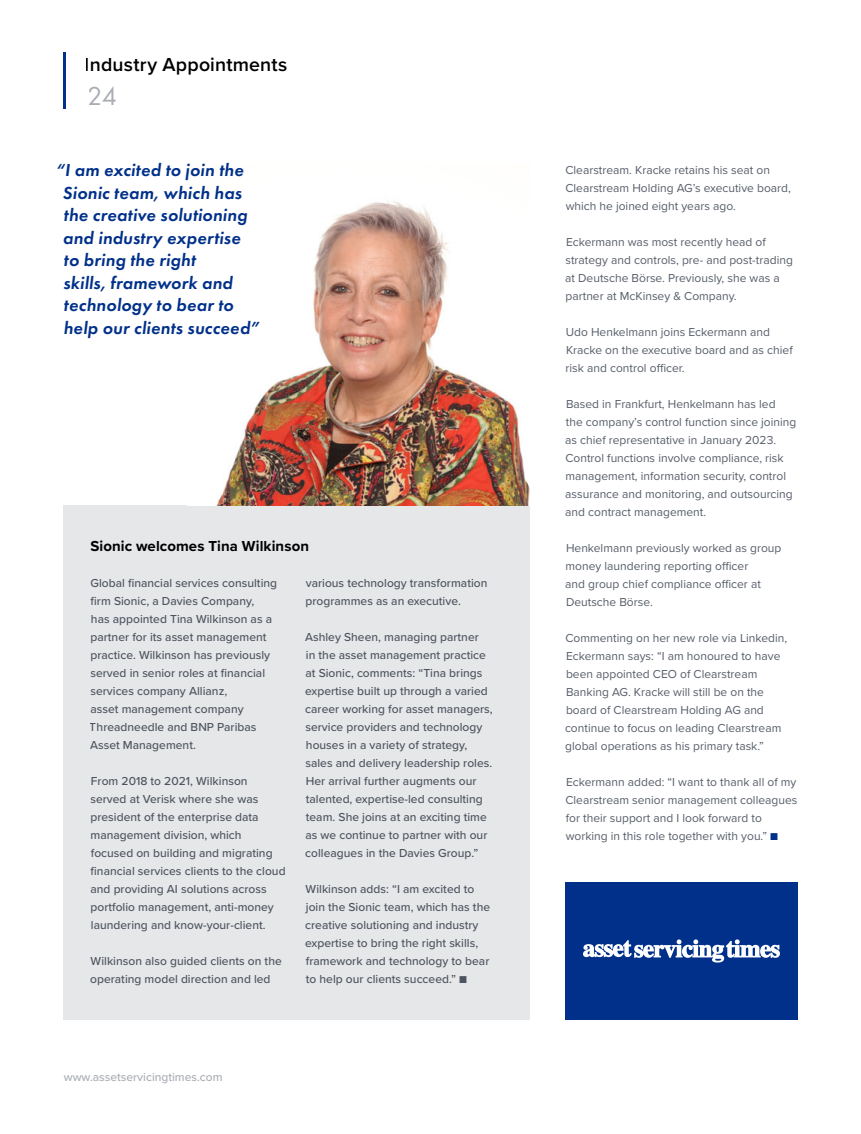
<style>
.page{position:relative;width:861px;height:1134px;background:#fff}
.page>*{position:absolute;margin:0;border:0;box-sizing:border-box;transform-origin:0 0}
.t1{font:27px "Futura PT";color:#aaaeb4}
.t2{font:600 19.5px "Proxima Nova";letter-spacing:.01em;color:#000}
.Pull_Quote{font:italic 600 18px/22.5px "Futura PT";letter-spacing:.015em;color:#00308a}
.t3{font:700 15px "Proxima Nova";letter-spacing:.005em;color:#000}
.t4{font:500 12px/18px "Proxima Nova";color:#565d69}
.Body_Text{font:12px/18px "Proxima Nova";color:#565d69}
.t5{font:500 12px "Proxima Nova";color:#aaaeb4}
.s1{font-weight:500;color:#00308a}
</style>
<div class="page">
<div style="left:565px;top:882px;width:233px;height:138px;background:#00308a"></div>
<div style="left:63px;top:505px;width:466px;height:515px;background:#e6e7e9"></div>
<img style="left:217px;top:200px;width:312px;height:305px">
<hr style="left:63px;top:52px;width:2px;height:57px;background:#00308a">
<svg style="left:583px;top:939px;width:197px;height:24px"></svg>
<h2 class="t2" style="left:85px;top:50px;width:204px">Industry Appointments</h2>
<h1 class="t1" style="left:88px;top:80px;width:31px">24</h1>
<p class="Pull_Quote" style="left:63px;top:159px;width:200px;text-indent:-7px">“I am excited to join the<br>Sionic team, which has the creative solutioning and industry expertise<br>to bring the right<br>skills, framework and technology to bear to help our clients succeed”</p>
<p class="t3" style="left:90px;top:535px;width:220px">Sionic welcomes Tina Wilkinson</p>
<p class="t4" style="left:90px;top:574px;width:189px">Global financial services consulting firm Sionic, a Davies Company,<br>has appointed Tina Wilkinson as a partner for its asset management practice. Wilkinson has previously served in senior roles at financial services company Allianz,<br>asset management company<br>Threadneedle and BNP Paribas<br>Asset Management.</p>
<p class="t4" style="left:90px;top:772px;width:197px">From 2018 to 2021, Wilkinson served at Verisk where she was president of the enterprise data management division, which focused on building and migrating financial services clients to the cloud and providing AI solutions across portfolio management, anti-money laundering and know-your-client.</p>
<p class="t4" style="left:90px;top:952px;width:193px">Wilkinson also guided clients on the operating model direction and led</p>
<p class="t4" style="left:306px;top:574px;width:183px">various technology transformation programmes as an executive.</p>
<p class="t4" style="left:305px;top:628px;width:189px">Ashley Sheen, managing partner<br>in the asset management practice at Sionic, comments: “Tina brings expertise built up through a varied career working for asset managers, service providers and technology houses in a variety of strategy, sales and delivery leadership roles.<br>Her arrival further augments our talented, expertise-led consulting team. She joins at an exciting time as we continue to partner with our colleagues in the Davies Group.”</p>
<p class="t4" style="left:305px;top:880px;width:186px">Wilkinson adds: “I am excited to join the Sionic team, which has the creative solutioning and industry expertise to bring the right skills, framework and technology to bear to help our clients succeed.” ■</p>
<p class="t5" style="left:64px;top:1068px;width:160px">www.assetservicingtimes.com</p>
<p class="Body_Text" style="left:565px;top:160px;width:227px">Clearstream. Kracke retains his seat on<br>Clearstream Holding AG’s executive board, which he joined eight years ago.</p>
<p class="Body_Text" style="left:565px;top:232px;width:229px">Eckermann was most recently head of strategy and controls, pre- and post-trading at Deutsche Börse. Previously, she was a partner at McKinsey &amp; Company.</p>
<p class="Body_Text" style="left:566px;top:322px;width:229px">Udo Henkelmann joins Eckermann and<br>Kracke on the executive board and as chief risk and control officer.</p>
<p class="Body_Text" style="left:565px;top:394px;width:233px">Based in Frankfurt, Henkelmann has led<br>the company’s control function since joining as chief representative in January 2023.<br>Control functions involve compliance, risk management, information security, control assurance and monitoring, and outsourcing and contract management.</p>
<p class="Body_Text" style="left:565px;top:538px;width:218px">Henkelmann previously worked as group money laundering reporting officer<br>and group chief compliance officer at<br>Deutsche Börse.</p>
<p class="Body_Text" style="left:565px;top:628px;width:224px">Commenting on her new role via Linkedin, Eckermann says: “I am honoured to have been appointed CEO of Clearstream Banking AG. Kracke will still be on the board of Clearstream Holding AG and continue to focus on leading Clearstream global operations as his primary task.”</p>
<p class="Body_Text" style="left:565px;top:772px;width:233px">Eckermann added: “I want to thank all of my Clearstream senior management colleagues for their support and I look forward to working in this role together with you.” <span class="s1">■</span></p>
</div>
